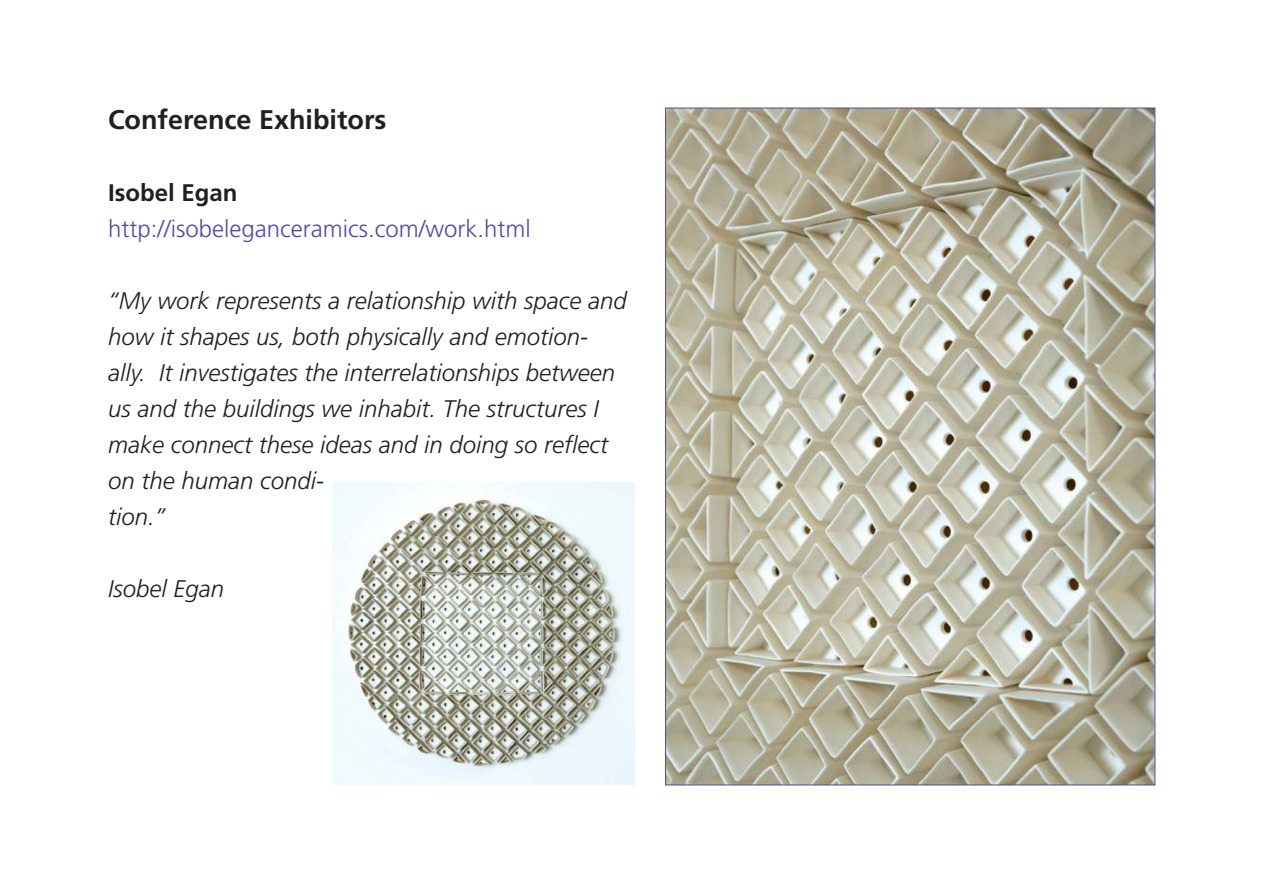
<style>
.page{position:relative;width:1263px;height:893px;background:#fff}
.page>*{position:absolute;margin:0;border:0;box-sizing:border-box;transform-origin:0 0}
.t1{font:700 27px "Frutiger";color:#231f20}
.t2{font:italic 300 24px/36px "Frutiger";color:#231f20}
.t3{font:300 24px "Frutiger";color:#504ca0}
.t4{font:700 24px "Frutiger";color:#231f20}
</style>
<div class="page">
<img style="left:332px;top:483px;width:302px;height:302px">
<img style="left:667px;top:110px;width:486px;height:673px">
<p class="t1" style="left:108px;top:104px;width:280px">Conference Exhibitors</p>
<p class="t4" style="left:108px;top:179px;width:131px">Isobel Egan</p>
<p class="t3" style="left:108px;top:215px;width:424px">http://isobeleganceramics.com/work.html</p>
<p class="t2" style="left:108px;top:283px;width:520px">“My work represents a relationship with space and how it shapes us, both physically and emotion&shy;ally. It investigates the interrelationships between us and the buildings we inhabit. The structures I make connect these ideas and in doing so reflect on the human condi-<br>tion.”</p>
<p class="t2" style="left:108px;top:571px;width:118px">Isobel Egan</p>
</div>
